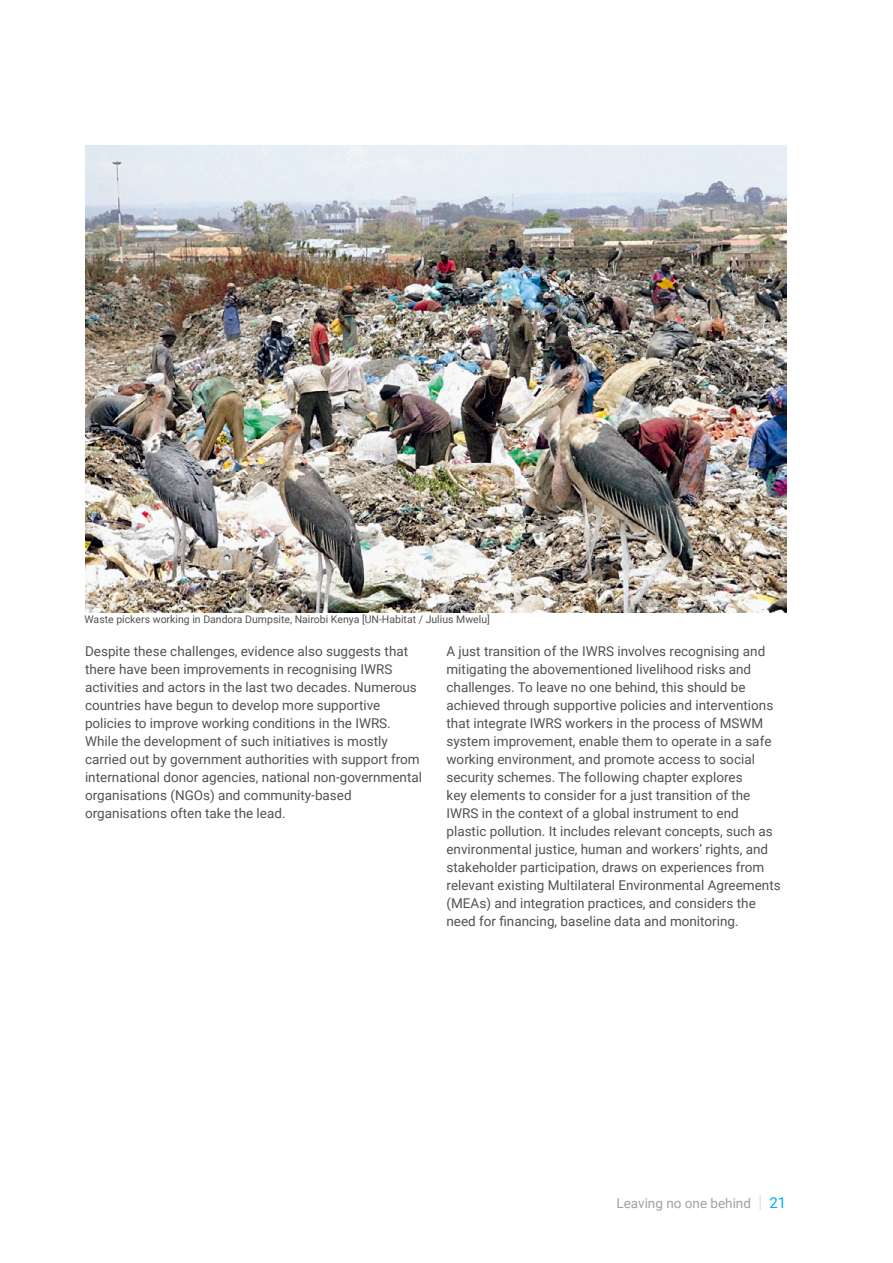
<style>
.page{position:relative;width:893px;height:1263px;background:#fff}
.page>*{position:absolute;margin:0;border:0;box-sizing:border-box;transform-origin:0 0}
.text{font:13.5px/18px "Roboto";color:#545251}
.t1{font:13.5px "Roboto";color:#a1a1a2}
.photocaption{font:10.5px "Roboto";color:#545251}
.s1{font-weight:100;font-size:18px;color:#b3b3b4}
.s2{font-size:15px;color:#00b2e2}
</style>
<div class="page">
<img style="left:85px;top:145px;width:702px;height:468px">
<p class="photocaption" style="left:85px;top:612px;width:407px">Waste pickers working in Dandora Dumpsite, Nairobi Kenya [UN-Habitat / Julius Mwelu]</p>
<p class="text" style="left:85px;top:642px;width:339px">Despite these challenges, evidence also suggests that there have been improvements in recognising IWRS activities and actors in the last two decades. Numerous countries have begun to develop more supportive policies to improve working conditions in the IWRS.<br>While the development of such initiatives is mostly carried out by government authorities with support from international donor agencies, national non-governmental organisations (NGOs) and community-based organisations often take the lead.</p>
<p class="text" style="left:446px;top:642px;width:336px">A just transition of the IWRS involves recognising and mitigating the abovementioned livelihood risks and challenges. To leave no one behind, this should be achieved through supportive policies and interventions that integrate IWRS workers in the process of MSWM system improvement, enable them to operate in a safe working environment, and promote access to social security schemes. The following chapter explores<br>key elements to consider for a just transition of the IWRS in the context of a global instrument to end plastic pollution. It includes relevant concepts, such as environmental justice, human and workers’ rights, and stakeholder participation, draws on experiences from relevant existing Multilateral Environmental Agreements (MEAs) and integration practices, and considers the need for financing, baseline data and monitoring.</p>
<p class="t1" style="left:616px;top:1193px;width:171px">Leaving no one behind <span class="s1">|</span> <span class="s2">21</span></p>
</div>
